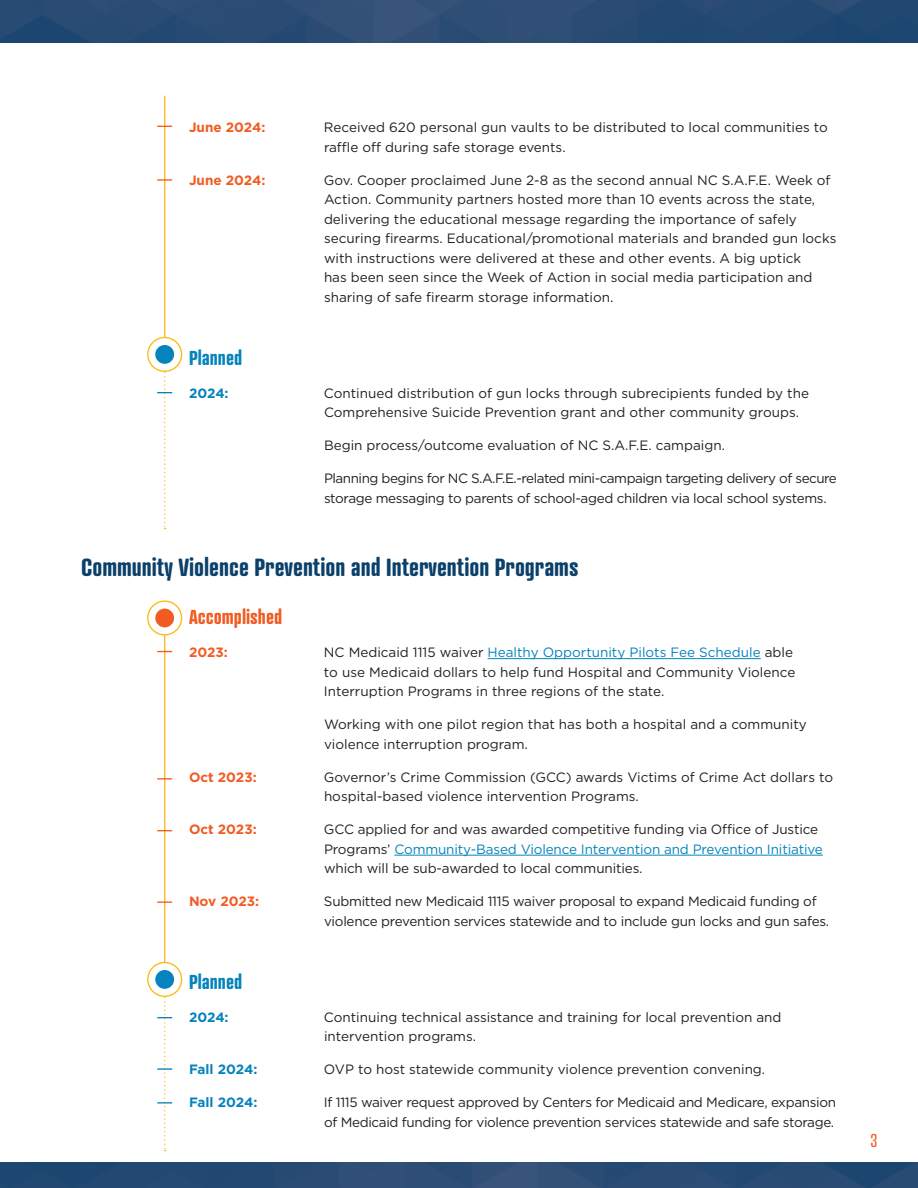
<style>
.page{position:relative;width:918px;height:1188px;background:#fff}
.page>*{position:absolute;margin:0;border:0;box-sizing:border-box;transform-origin:0 0}
.t1{font:700 24px "Atrament";color:#0b406a}
.t2{font:700 19.5px "Atrament";color:#0583bc}
.t3{font:700 19.5px "Atrament";color:#f25b21}
.t4{font:18px "Atrament";color:#f25b21}
.t5{font:13.5px/19.5px "Gotham";color:#231f20}
.t6{font:13.5px/19.5px "Gotham";letter-spacing:-.035em;color:#231f20}
.t7{font:13.5px/19.5px "Gotham";letter-spacing:-.025em;color:#231f20}
.t8{font:13.5px/19.5px "Gotham";letter-spacing:-.02em;color:#231f20}
.t9{font:700 13.5px "Gotham";color:#f25b21}
.t10{font:700 13.5px "Gotham";letter-spacing:-.01em;color:#0583bc}
.s1{color:#0583bc}
</style>
<div class="page">
<img style="left:0;top:0;width:918px;height:42px">
<img style="left:0;top:1162px;width:918px;height:26px">
<hr style="left:488px;top:658px;width:273px;height:1px;background:#0583bc">
<hr style="left:394px;top:855px;width:429px;height:1px;background:#0583bc">
<hr style="left:164px;top:96px;width:1px;height:263px;background:#fcba13">
<svg style="left:157px;top:126px;width:15px;height:1px"></svg>
<hr style="left:164px;top:620px;width:1px;height:344px;background:#fcba13">
<svg style="left:157px;top:778px;width:15px;height:2px"></svg>
<svg style="left:148px;top:338px;width:34px;height:33px"></svg>
<div style="left:147px;top:337px;width:35px;height:35px;border:1px solid #fcba13;border-radius:50%"></div>
<div style="left:155px;top:345px;width:19px;height:19px;background:#0583bc;border-radius:50%"></div>
<svg style="left:157px;top:360px;width:15px;height:169px"></svg>
<svg style="left:148px;top:963px;width:34px;height:33px"></svg>
<div style="left:147px;top:962px;width:35px;height:35px;border:1px solid #fcba13;border-radius:50%"></div>
<div style="left:155px;top:970px;width:19px;height:19px;background:#0583bc;border-radius:50%"></div>
<svg style="left:157px;top:179px;width:15px;height:2px"></svg>
<svg style="left:157px;top:830px;width:15px;height:1px"></svg>
<svg style="left:148px;top:601px;width:34px;height:34px"></svg>
<div style="left:147px;top:600px;width:35px;height:36px;border:1px solid #fcba13;border-radius:50%"></div>
<div style="left:155px;top:609px;width:19px;height:18px;background:#f25b21;border-radius:50%"></div>
<svg style="left:157px;top:651px;width:15px;height:1px"></svg>
<svg style="left:157px;top:901px;width:15px;height:2px"></svg>
<svg style="left:157px;top:985px;width:15px;height:166px"></svg>
<p class="t9" style="left:189px;top:119px;width:78px">June 2024:</p>
<p class="t5" style="left:324px;top:117px;width:505px">Received 620 personal gun vaults to be distributed to local communities to raffle off during safe storage events.</p>
<p class="t9" style="left:189px;top:171px;width:78px">June 2024:</p>
<p class="t5" style="left:324px;top:170px;width:514px">Gov. Cooper proclaimed June 2-8 as the second annual NC S.A.F.E. Week of Action. Community partners hosted more than 10 events across the state, delivering the educational message regarding the importance of safely securing firearms. Educational/promotional materials and branded gun locks with instructions were delivered at these and other events. A big uptick<br>has been seen since the Week of Action in social media participation and sharing of safe firearm storage information.</p>
<h3 class="t2" style="left:189px;top:345px;width:55px">Planned</h3>
<p class="t10" style="left:189px;top:384px;width:41px">2024:</p>
<p class="t5" style="left:324px;top:383px;width:487px">Continued distribution of gun locks through subrecipients funded by the<br>Comprehensive Suicide Prevention grant and other community groups.</p>
<p class="t5" style="left:324px;top:435px;width:403px">Begin process/outcome evaluation of NC S.A.F.E. campaign.</p>
<p class="t6" style="left:324px;top:468px;width:514px">Planning begins for NC S.A.F.E.-related mini-campaign targeting delivery of secure storage messaging to parents of school-aged children via local school systems.</p>
<h2 class="t1" style="left:81px;top:552px;width:499px">Community Violence Prevention and Intervention Programs</h2>
<h3 class="t3" style="left:189px;top:605px;width:95px">Accomplished</h3>
<p class="t9" style="left:189px;top:644px;width:40px">2023:</p>
<p class="t5" style="left:324px;top:642px;width:473px">NC Medicaid 1115 waiver <span class="s1">Healthy Opportunity Pilots Fee Schedule</span> able to use Medicaid dollars to help fund Hospital and Community Violence<br>Interruption Programs in three regions of the state.</p>
<p class="t5" style="left:324px;top:714px;width:484px">Working with one pilot region that has both a hospital and a community violence interruption program.</p>
<p class="t9" style="left:189px;top:768px;width:69px">Oct 2023:</p>
<p class="t5" style="left:324px;top:767px;width:511px">Governor’s Crime Commission (GCC) awards Victims of Crime Act dollars to hospital-based violence intervention Programs.</p>
<p class="t9" style="left:189px;top:821px;width:69px">Oct 2023:</p>
<p class="t5" style="left:324px;top:819px;width:500px">GCC applied for and was awarded competitive funding via Office of Justice<br>Programs’ <span class="s1">Community-Based Violence Intervention and Prevention Initiative </span>which will be sub-awarded to local communities.</p>
<p class="t9" style="left:189px;top:893px;width:72px">Nov 2023:</p>
<p class="t8" style="left:324px;top:891px;width:507px">Submitted new Medicaid 1115 waiver proposal to expand Medicaid funding of violence prevention services statewide and to include gun locks and gun safes.</p>
<h3 class="t2" style="left:189px;top:969px;width:55px">Planned</h3>
<p class="t10" style="left:189px;top:1008px;width:41px">2024:</p>
<p class="t5" style="left:324px;top:1007px;width:459px">Continuing technical assistance and training for local prevention and intervention programs.</p>
<p class="t10" style="left:189px;top:1061px;width:70px">Fall 2024:</p>
<p class="t5" style="left:324px;top:1059px;width:443px">OVP to host statewide community violence prevention convening.</p>
<p class="t10" style="left:189px;top:1094px;width:70px">Fall 2024:</p>
<p class="t7" style="left:324px;top:1092px;width:514px">If 1115 waiver request approved by Centers for Medicaid and Medicare, expansion of Medicaid funding for violence prevention services statewide and safe storage.</p>
<h3 class="t4" style="left:871px;top:1130px;width:8px">3</h3>
</div>
